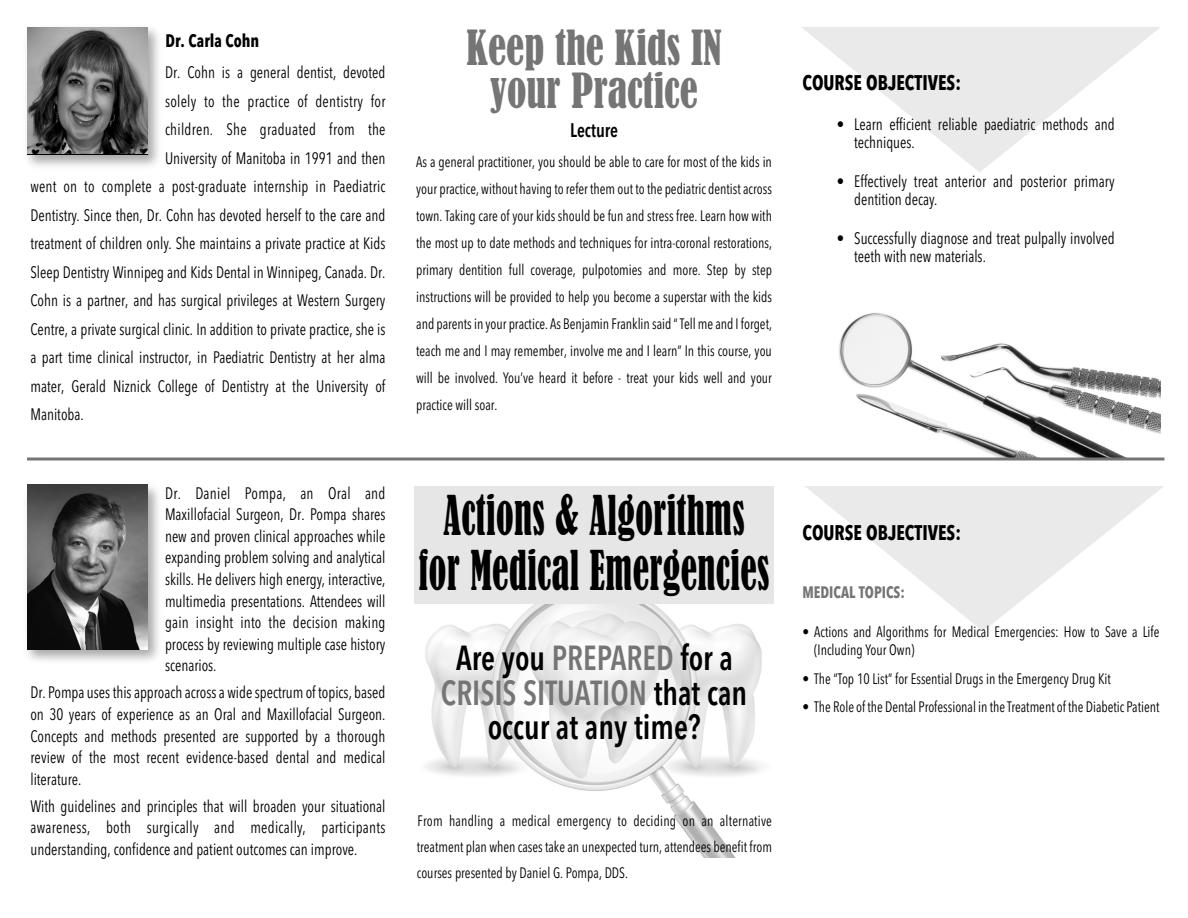
<style>
.page{position:relative;width:1188px;height:918px;background:#fff}
.page>*{position:absolute;margin:0;border:0;box-sizing:border-box;transform-origin:0 0}
.t1{font:condensed 51px/55.5px "Bernard";letter-spacing:.01em;color:#000;text-align:center;scale:.72 1}
.t2{font:condensed 45px/43.5px "Bernard";color:#757575;text-align:center;scale:.9 1}
.t3{font:600 34.5px/34.5px "Avenir Next Condensed";color:#000;text-align:center;scale:.9 1}
.t4{font:700 21px "Avenir Next Condensed";color:#000;scale:.9 1}
.t5{font:600 19.5px "Avenir Next Condensed";color:#000;scale:.9 1}
.t6{font:700 18px "Avenir Next Condensed";color:#000;scale:.9 1}
.t7{font:16.5px/21.6px "Avenir Next Condensed";color:#000;text-align:justify;scale:.9 1}
.t8{font:16.5px "Avenir Next Condensed";letter-spacing:.02em;color:#000;scale:.9 1}
.t9{font:700 16.5px "Avenir Next Condensed";color:#757575;scale:.9 1}
.t10{font:15px/27px "Avenir Next Condensed";color:#000;text-align:justify;scale:.9 1}
.s1{color:#757575}
</style>
<div class="page">
<svg style="left:805px;top:486px;width:359px;height:145px;fill:#ececec"></svg>
<img style="left:425px;top:604px;width:337px;height:254px">
<img style="left:27px;top:484px;width:132px;height:177px">
<img style="left:27px;top:485px;width:120px;height:164px">
<div style="left:414px;top:486px;width:360px;height:118px;background:#e6e6e6"></div>
<img style="left:804px;top:313px;width:357px;height:145px">
<img style="left:27px;top:27px;width:132px;height:140px">
<img style="left:27px;top:27px;width:120px;height:126px">
<hr style="left:27px;top:458px;width:1137px;height:2px;background:#757575">
<svg style="left:802px;top:27px;width:358px;height:145px;fill:#eaeaea"></svg>
<p class="t6" style="left:165px;top:29px;width:106px">Dr. Carla Cohn</p>
<p class="t7" style="left:165px;top:62px;width:246px">Dr. Cohn is a general dentist, devoted</p>
<p class="t8" style="left:165px;top:91px;width:246px">solely to the practice of dentistry for</p>
<p class="t8" style="left:165px;top:120px;width:246px">children. She graduated from the</p>
<p class="t7" style="left:165px;top:147px;width:246px">University of Manitoba in 1991 and then</p>
<p class="t7" style="left:30px;top:176px;width:396px">went on to complete a post-graduate internship in Paediatric</p>
<p class="t7" style="left:30px;top:204px;width:396px">Dentistry. Since then, Dr. Cohn has devoted herself to the care and</p>
<p class="t7" style="left:30px;top:233px;width:396px">treatment of children only. She maintains a private practice at Kids</p>
<p class="t7" style="left:30px;top:261px;width:396px">Sleep Dentistry Winnipeg and Kids Dental in Winnipeg, Canada. Dr.</p>
<p class="t7" style="left:30px;top:290px;width:396px">Cohn is a partner, and has surgical privileges at Western Surgery</p>
<p class="t7" style="left:30px;top:318px;width:396px">Centre, a private surgical clinic. In addition to private practice, she is</p>
<p class="t7" style="left:30px;top:347px;width:396px">a part time clinical instructor, in Paediatric Dentistry at her alma</p>
<p class="t7" style="left:30px;top:375px;width:396px">mater, Gerald Niznick College of Dentistry at the University of</p>
<p class="t7" style="left:30px;top:404px;width:61px">Manitoba.</p>
<p class="t7" style="left:165px;top:482px;width:246px">Dr. Daniel Pompa, an Oral and Maxillofacial Surgeon, Dr. Pompa shares new and proven clinical approaches while expanding problem solving and analytical skills. He delivers high energy, interactive, multimedia presentations. Attendees will gain insight into the decision making process by reviewing multiple case history scenarios.</p>
<p class="t7" style="left:30px;top:682px;width:396px">Dr. Pompa uses this approach across a wide spectrum of topics, based on 30 years of experience as an Oral and Maxillofacial Surgeon.<br>Concepts and methods presented are supported by a thorough review of the most recent evidence-based dental and medical literature.</p>
<p class="t7" style="left:30px;top:795px;width:396px">With guidelines and principles that will broaden your situational awareness, both surgically and medically, participants understanding, confidence and patient outcomes can improve.</p>
<h2 class="t2" style="left:467px;top:27px;width:285px">Keep the Kids IN your Practice</h2>
<p class="t5" style="left:570px;top:118px;width:55px">Lecture</p>
<p class="t10" style="left:416px;top:148px;width:397px">As a general practitioner, you should be able to care for most of the kids in your practice, without having to refer them out to the pediatric dentist across town. Taking care of your kids should be fun and stress free. Learn how with the most up to date methods and techniques for intra-coronal restorations, primary dentition full coverage, pulpotomies and more. Step by step instructions will be provided to help you become a superstar with the kids and parents in your practice. As Benjamin Franklin said “ Tell me and I forget, teach me and I may remember, involve me and I learn” In this course, you will be involved. You’ve heard it before - treat your kids well and your practice will soar.</p>
<h1 class="t1" style="left:419px;top:489px;width:489px">Actions &amp; Algorithms for Medical Emergencies</h1>
<h3 class="t3" style="left:441px;top:641px;width:342px">Are you <span class="s1">PREPARED</span> for a<br><span class="s1">CRISIS SITUATION</span> that can occur at any time?</h3>
<p class="t10" style="left:417px;top:808px;width:396px;line-height:26.1px">From handling a medical emergency to deciding on an alternative treatment plan when cases take an unexpected turn, attendees benefit from courses presented by Daniel G. Pompa, DDS.</p>
<p class="t4" style="left:802px;top:70px;width:178px">COURSE OBJECTIVES:</p>
<p class="t7" style="left:854px;top:115px;width:291px;line-height:18px;text-indent:-17px">• Learn efficient reliable paediatric methods and techniques.</p>
<p class="t7" style="left:854px;top:172px;width:291px;line-height:18px;text-indent:-17px">• Effectively treat anterior and posterior primary dentition decay.</p>
<p class="t7" style="left:854px;top:229px;width:291px;line-height:18px;text-indent:-17px">• Successfully diagnose and treat pulpally involved teeth with new materials.</p>
<p class="t4" style="left:802px;top:520px;width:178px">COURSE OBJECTIVES:</p>
<p class="t9" style="left:802px;top:582px;width:115px">MEDICAL TOPICS:</p>
<p class="t10" style="left:814px;top:622px;width:385px;line-height:18px;text-indent:-12px">• Actions and Algorithms for Medical Emergencies: How to Save a Life (Including Your Own)</p>
<p class="t10" style="left:803px;top:665px;width:344px">• The “Top 10 List” for Essential Drugs in the Emergency Drug Kit</p>
<p class="t10" style="left:803px;top:693px;width:398px">• The Role of the Dental Professional in the Treatment of the Diabetic Patient</p>
</div>
